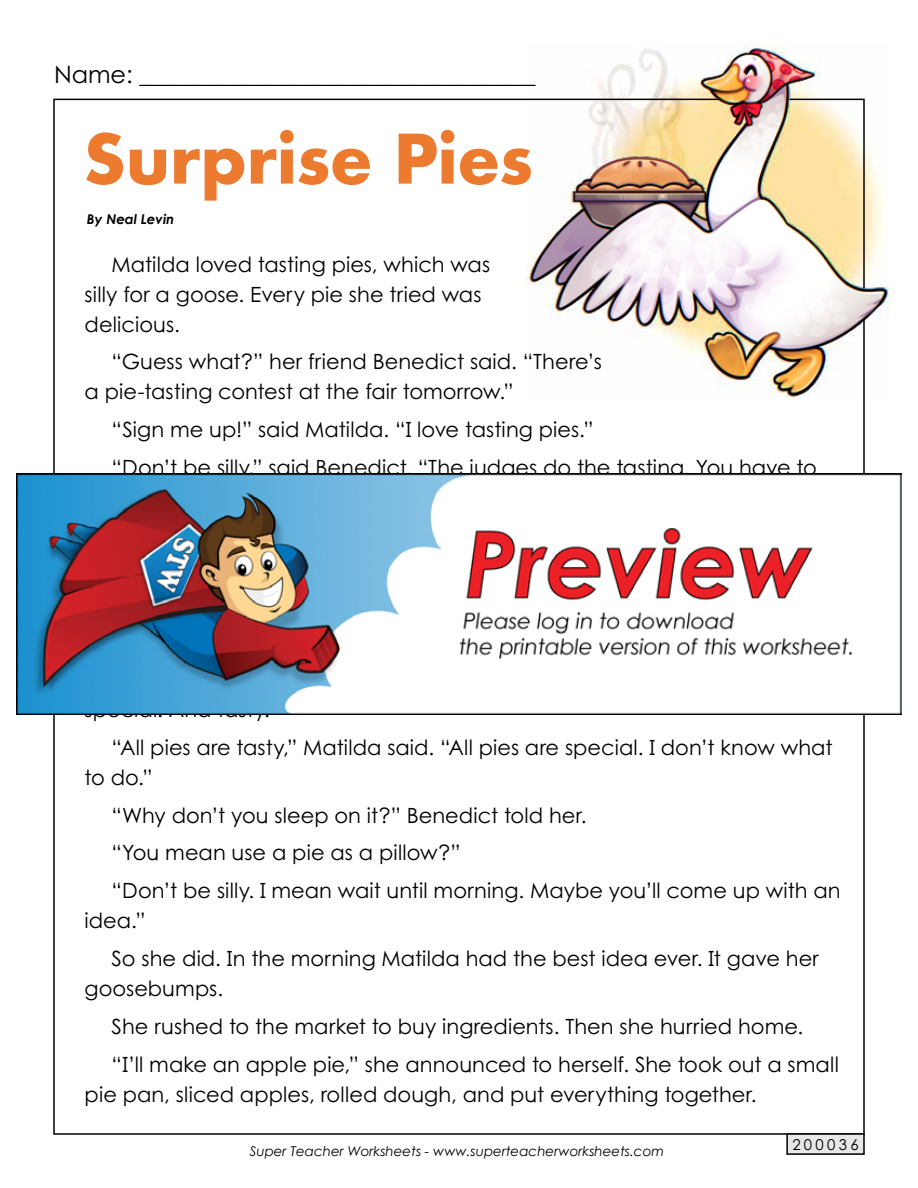
<style>
.page{position:relative;width:918px;height:1188px;background:#fff}
.page>*{position:absolute;margin:0;border:0;box-sizing:border-box;transform-origin:0 0}
.t1{font:700 75px "Aharoni";letter-spacing:-.005em;color:#ec7a2f}
.t2{font:24px "Century STW4";color:#000}
.t3{font:21px/38px "Century STW4";letter-spacing:.005em;color:#000}
.t4{font:15px "Century STW4";letter-spacing:.22em;color:#000}
.t5{font:italic 13.5px "Century Gothic 2";color:#000}
.t6{font:italic 700 13.5px "Century STW3";color:#000}
</style>
<div class="page">
<img style="left:527px;top:43px;width:362px;height:355px">
<div style="left:787px;top:1134px;width:77px;height:20px;background:#e6e7e8"></div>
<div style="left:786px;top:1133px;width:79px;height:22px;border:2px solid #000"></div>
<img style="left:16px;top:473px;width:886px;height:242px">
<p class="t2" style="left:54px;top:57px;width:483px">Name: _________________________________</p>
<h1 class="t1" style="left:83px;top:129px;width:451px">Surprise Pies</h1>
<p class="t6" style="left:87px;top:209px;width:89px">By Neal Levin</p>
<p class="t3" style="left:85px;top:249px;width:407px;line-height:30px;text-indent:27px">Matilda loved tasting pies, which was silly for a goose. Every pie she tried was delicious.</p>
<p class="t3" style="left:85px;top:347px;width:519px;line-height:30px;text-indent:27px">“Guess what?” her friend Benedict said. “There’s a pie-tasting contest at the fair tomorrow.”</p>
<p class="t3" style="left:112px;top:410px;width:707px">“Sign me up!” said Matilda. “I love tasting pies.”<br>“Don’t be silly,” said Benedict. “The judges do the tasting. You have to</p>
<p class="t3" style="left:112px;top:690px;width:722px;text-indent:-27px">special. And tasty.”<br>“All pies are tasty,” Matilda said. “All pies are special. I don’t know what</p>
<p class="t3" style="left:112px;top:758px;width:730px;text-indent:-27px">to do.”<br>“Why don’t you sleep on it?” Benedict told her.<br>“You mean use a pie as a pillow?”<br>“Don’t be silly. I mean wait until morning. Maybe you’ll come up with an</p>
<p class="t3" style="left:112px;top:901px;width:709px;text-indent:-27px">idea.”<br>So she did. In the morning Matilda had the best idea ever. It gave her</p>
<p class="t3" style="left:112px;top:969px;width:729px;text-indent:-27px">goosebumps.<br>She rushed to the market to buy ingredients. Then she hurried home. “I’ll make an apple pie,” she announced to herself. She took out a small</p>
<p class="t3" style="left:85px;top:1075px;width:674px">pie pan, sliced apples, rolled dough, and put everything together.</p>
<p class="t5" style="left:250px;top:1142px;width:416px">Super Teacher Worksheets - www.superteacherworksheets.com</p>
<p class="t4" style="left:792px;top:1134px;width:68px">200036</p>
</div>
